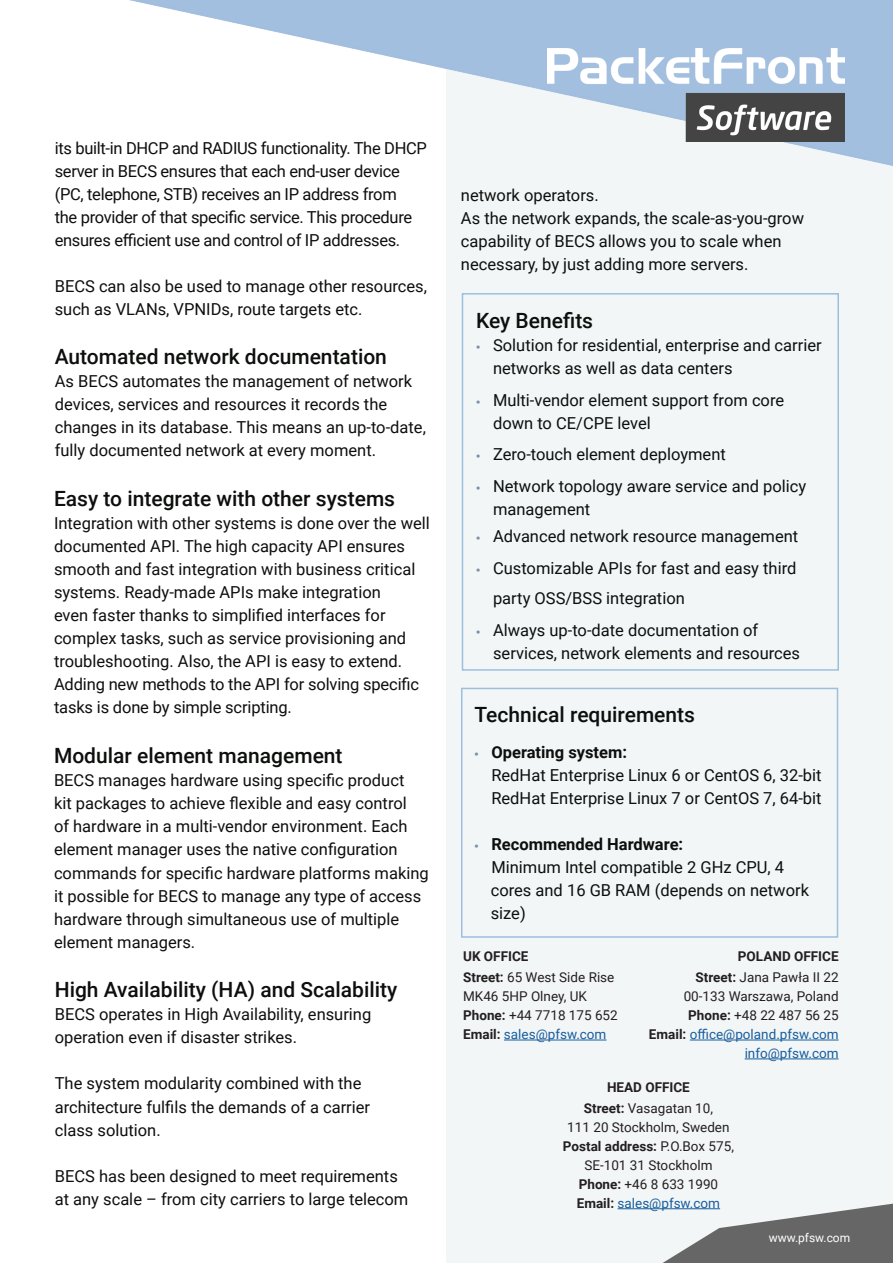
<style>
.page{position:relative;width:893px;height:1263px;background:#fff}
.page>*{position:absolute;margin:0;border:0;box-sizing:border-box;transform-origin:0 0}
.t1{font:500 21px "Roboto";color:#0d0f0d}
.t2{font:16.5px/23.1px "Roboto";color:#0d0f0d}
.t3{font:16.5px/23.1px "Roboto";letter-spacing:-.02em;color:#0d0f0d}
.t4{font:13.5px/18.9px "Roboto";color:#231f20;text-align:center}
.t5{font:700 13.5px/21px "Roboto";color:#231f20;text-align:center}
.t6{font:13.5px/18.9px "Roboto";color:#175d9e;text-align:right}
.t7{font:12px "Roboto";color:#fff}
.s1{font-family:"Myriad Pro";font-size:15px;color:#7a90a8}
.s2{font-weight:700}
.s3{font-weight:400}
.s4{color:#175d9e}
.s5{color:#231f20}
.s6{font-weight:700;color:#231f20}
</style>
<div class="page">
<div style="left:446px;top:0;width:447px;height:1263px;background:#f3f6f7"></div>
<svg style="left:663px;top:1204px;width:230px;height:59px"></svg>
<img style="left:129px;top:0;width:764px;height:166px">
<img style="left:547px;top:49px;width:298px;height:92px">
<div style="left:462px;top:293px;width:377px;height:378px;border:2px solid #9dbfde"></div>
<div style="left:461px;top:688px;width:377px;height:250px;border:2px solid #9dbfde"></div>
<hr style="left:618px;top:1208px;width:102px;height:1px;background:#175d9e">
<hr style="left:504px;top:1040px;width:102px;height:1px;background:#175d9e">
<hr style="left:690px;top:1040px;width:149px;height:1px;background:#175d9e">
<hr style="left:745px;top:1058px;width:94px;height:1px;background:#175d9e">
<p class="t3" style="left:55px;top:136px;width:374px">its built-in DHCP and RADIUS functionality. The DHCP server in BECS ensures that each end-user device (PC, telephone, STB) receives an IP address from<br>the provider of that specific service. This procedure ensures efficient use and control of IP addresses.</p>
<p class="t2" style="left:55px;top:274px;width:374px">BECS can also be used to manage other resources, such as VLANs, VPNIDs, route targets etc.</p>
<p class="t1" style="left:55px;top:342px;width:334px">Automated network documentation</p>
<p class="t2" style="left:55px;top:369px;width:373px">As BECS automates the management of network devices, services and resources it records the changes in its database. This means an up-to-date, fully documented network at every moment.</p>
<p class="t1" style="left:54px;top:483px;width:343px">Easy to integrate with other systems</p>
<p class="t2" style="left:54px;top:511px;width:377px">Integration with other systems is done over the well documented API. The high capacity API ensures smooth and fast integration with business critical systems. Ready-made APIs make integration<br>even faster thanks to simplified interfaces for complex tasks, such as service provisioning and troubleshooting. Also, the API is easy to extend.<br>Adding new methods to the API for solving specific tasks is done by simple scripting.</p>
<p class="t1" style="left:54px;top:741px;width:290px">Modular element management</p>
<p class="t2" style="left:54px;top:768px;width:376px">BECS manages hardware using specific product<br>kit packages to achieve flexible and easy control<br>of hardware in a multi-vendor environment. Each element manager uses the native configuration commands for specific hardware platforms making it possible for BECS to manage any type of access hardware through simultaneous use of multiple element managers.</p>
<p class="t1" style="left:55px;top:975px;width:344px">High Availability (HA) and Scalability</p>
<p class="t2" style="left:55px;top:1002px;width:318px">BECS operates in High Availability, ensuring operation even if disaster strikes.</p>
<p class="t2" style="left:55px;top:1071px;width:317px">The system modularity combined with the architecture fulfils the demands of a carrier class solution.</p>
<p class="t2" style="left:55px;top:1164px;width:355px">BECS has been designed to meet requirements at any scale – from city carriers to large telecom</p>
<p class="t2" style="left:461px;top:183px;width:345px">network operators.<br>As the network expands, the scale-as-you-grow capability of BECS allows you to scale when necessary, by just adding more servers.</p>
<p class="t1" style="left:476px;top:305px;width:119px">Key Benefits</p>
<p class="t2" style="left:493px;top:333px;width:330px;text-indent:-17px"><span class="s1">•</span> Solution for residential, enterprise and carrier networks as well as data centers</p>
<p class="t2" style="left:493px;top:387px;width:293px;text-indent:-17px"><span class="s1">•</span> Multi-vendor element support from core down to CE/CPE level</p>
<p class="t2" style="left:476px;top:442px;width:251px"><span class="s1">•</span> Zero-touch element deployment</p>
<p class="t2" style="left:493px;top:474px;width:315px;text-indent:-17px"><span class="s1">•</span> Network topology aware service and policy management</p>
<p class="t2" style="left:476px;top:524px;width:324px"><span class="s1">•</span> Advanced network resource management</p>
<p class="t2" style="left:493px;top:552px;width:305px;line-height:30px;text-indent:-17px"><span class="s1">•</span> Customizable APIs for fast and easy third party OSS/BSS integration</p>
<p class="t2" style="left:493px;top:617px;width:309px;text-indent:-17px"><span class="s1">•</span> Always up-to-date documentation of services, network elements and resources</p>
<p class="t1" style="left:474px;top:699px;width:222px">Technical requirements</p>
<p class="t2" style="left:491px;top:739px;width:332px;text-indent:-17px"><span class="s1">•</span> <span class="s2">Operating system:<br></span>RedHat Enterprise Linux 6 or CentOS 6, 32-bit<br>RedHat Enterprise Linux 7 or CentOS 7, 64-bit</p>
<p class="t2" style="left:491px;top:832px;width:320px;text-indent:-16px"><span class="s1">•</span> <span class="s2">Recommended Hardware:<br></span>Minimum Intel compatible 2 GHz CPU, 4 cores and 16 GB RAM (depends on network size)</p>
<p class="t5" style="left:463px;top:945px;width:153px;text-align:left">UK OFFICE<br>Street: <span class="s3">65 West Side Rise</span></p>
<p class="t4" style="left:463px;top:986px;width:156px;text-align:left">MK46 5HP Olney, UK<br><span class="s2">Phone:</span> +44 7718 175 652<br><span class="s2">Email:</span> <span class="s4">sales@pfsw.com</span></p>
<p class="t5" style="left:696px;top:945px;width:145px;text-align:right">POLAND OFFICE<br>Street: <span class="s3">Jana Pawła II 22</span></p>
<p class="t6" style="left:649px;top:986px;width:191px"><span class="s5">00-133 Warszawa, Poland<br></span><span class="s6">Phone:</span> <span class="s5">+48 22 487 56 25<br></span><span class="s6">Email:</span> office@poland.pfsw.com info@pfsw.com</p>
<p class="t5" style="left:584px;top:1076px;width:131px">HEAD OFFICE<br>Street: <span class="s3">Vasagatan 10,</span></p>
<p class="t4" style="left:563px;top:1117px;width:173px">111 20 Stockholm, Sweden<br><span class="s2">Postal address:</span> P.O.Box 575,<br>SE-101 31 Stockholm<br><span class="s2">Phone:</span> +46 8 633 1990<br><span class="s2">Email:</span> <span class="s4">sales@pfsw.com</span></p>
<p class="t7" style="left:769px;top:1229px;width:83px">www.pfsw.com</p>
</div>
